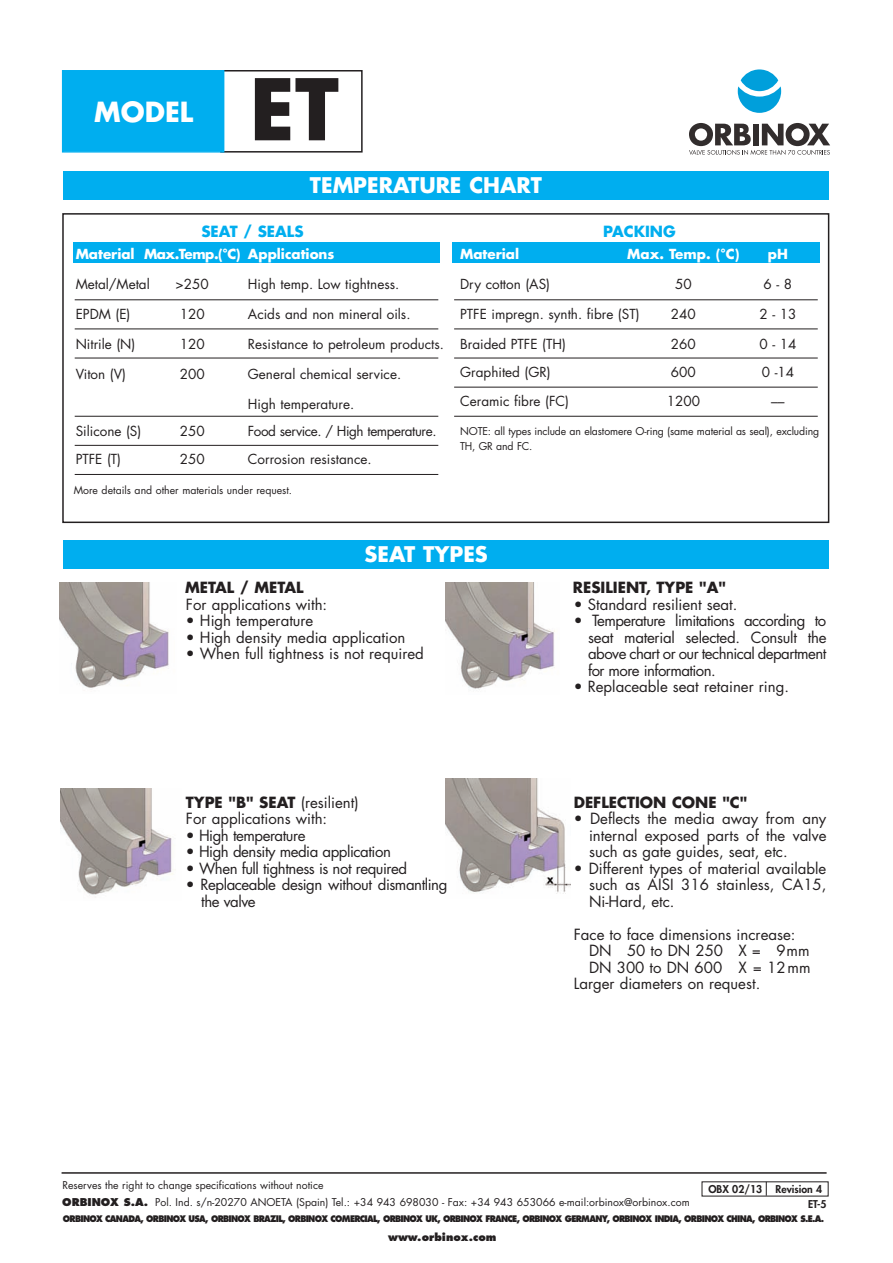
<style>
.page{position:relative;width:893px;height:1263px;background:#fff}
.page>*{position:absolute;margin:0;border:0;box-sizing:border-box;transform-origin:0 0}
.t1{font:700 82.5px "Futura";color:#231f20}
.t2{font:700 27px "Futura";color:#fff}
.t3{font:700 21px "Futura";color:#fff}
.t4{font:15px/16.5px "Futura";color:#231f20;text-align:justify}
.t5{font:15px/16.5px "Futura";letter-spacing:-.03em;color:#231f20}
.t6{font:700 15px "Futura";color:#231f20}
.t7{font:700 15px "Futura";color:#00aeef}
.t8{font:13.5px "Futura";color:#231f20}
.t9{font:700 13.5px "Futura";color:#fff}
.t10{font:13.5px "Futura";letter-spacing:-.03em;color:#231f20}
.t11{font:10.5px/14.9px "Futura";color:#231f20}
.t12{font:800 10.5px/15px "Futura";color:#231f20}
.t13{font:800 10.5px "Futura";color:#231f20}
.t14{font:800 8.85px "Futura";letter-spacing:-.085em;color:#231f20;scale:.92 1}
.s1{font-weight:700}
.s2{font-weight:800}
</style>
<div class="page">
<img style="left:446px;top:779px;width:125px;height:115px">
<div style="left:64px;top:171px;width:765px;height:29px;background:#00aeef"></div>
<div style="left:64px;top:540px;width:765px;height:28px;background:#00aeef"></div>
<div style="left:62px;top:213px;width:767px;height:310px;border:2px solid #231f20"></div>
<div style="left:73px;top:242px;width:366px;height:21px;background:#00aeef"></div>
<div style="left:452px;top:242px;width:368px;height:21px;background:#00aeef"></div>
<hr style="left:454px;top:387px;width:364px;height:1px;background:#231f20">
<hr style="left:454px;top:416px;width:364px;height:1px;background:#231f20">
<hr style="left:454px;top:358px;width:364px;height:1px;background:#231f20">
<hr style="left:454px;top:329px;width:364px;height:1px;background:#231f20">
<hr style="left:454px;top:299px;width:364px;height:1px;background:#231f20">
<hr style="left:75px;top:474px;width:363px;height:1px;background:#231f20">
<hr style="left:75px;top:445px;width:363px;height:1px;background:#231f20">
<hr style="left:75px;top:416px;width:363px;height:1px;background:#231f20">
<hr style="left:75px;top:358px;width:363px;height:1px;background:#231f20">
<hr style="left:75px;top:329px;width:363px;height:1px;background:#231f20">
<hr style="left:75px;top:299px;width:363px;height:1px;background:#231f20">
<img style="left:60px;top:582px;width:109px;height:106px">
<img style="left:446px;top:583px;width:109px;height:107px">
<img style="left:60px;top:788px;width:116px;height:107px">
<div style="left:220px;top:70px;width:143px;height:83px;border:2px solid #231f20"></div>
<div style="left:63px;top:72px;width:160px;height:79px;background:#00aeef"></div>
<div style="left:62px;top:70px;width:162px;height:83px;border:2px solid #00aeef"></div>
<div style="left:741px;top:69px;width:37px;height:22px;background:#009fdb;border-radius:50%"></div>
<svg style="left:738px;top:86px;width:43px;height:27px"></svg>
<svg style="left:689px;top:123px;width:141px;height:32px"></svg>
<hr style="left:62px;top:1172px;width:765px;height:2px;background:#231f20">
<svg style="left:766px;top:1182px;width:1px;height:14px"></svg>
<h2 class="t2" style="left:94px;top:100px;width:101px">MODEL</h2>
<h1 class="t1" style="left:250px;top:72px;width:91px">ET</h1>
<h3 class="t3" style="left:310px;top:176px;width:234px">TEMPERATURE CHART</h3>
<p class="t7" style="left:201px;top:224px;width:104px">SEAT / SEALS</p>
<p class="t7" style="left:603px;top:224px;width:74px">PACKING</p>
<p class="t9" style="left:76px;top:248px;width:260px">Material Max.Temp.(°C) Applications</p>
<p class="t8" style="left:76px;top:278px;width:76px">Metal/Metal</p>
<p class="t8" style="left:176px;top:278px;width:35px">&gt;250</p>
<p class="t8" style="left:248px;top:278px;width:153px">High temp. Low tightness.</p>
<p class="t8" style="left:76px;top:308px;width:56px">EPDM (E)</p>
<p class="t8" style="left:180px;top:308px;width:26px">120</p>
<p class="t8" style="left:248px;top:308px;width:164px">Acids and non mineral oils.</p>
<p class="t8" style="left:76px;top:338px;width:61px">Nitrile (N)</p>
<p class="t8" style="left:180px;top:338px;width:26px">120</p>
<p class="t8" style="left:248px;top:338px;width:198px">Resistance to petroleum products.</p>
<p class="t8" style="left:76px;top:368px;width:52px">Viton (V)</p>
<p class="t8" style="left:180px;top:368px;width:26px">200</p>
<p class="t8" style="left:248px;top:368px;width:155px">General chemical service.</p>
<p class="t8" style="left:248px;top:398px;width:108px">High temperature.</p>
<p class="t8" style="left:76px;top:425px;width:67px">Silicone (S)</p>
<p class="t8" style="left:180px;top:425px;width:26px">250</p>
<p class="t10" style="left:248px;top:425px;width:190px">Food service. / High temperature.</p>
<p class="t8" style="left:76px;top:453px;width:47px">PTFE (T)</p>
<p class="t8" style="left:180px;top:453px;width:26px">250</p>
<p class="t8" style="left:248px;top:453px;width:125px">Corrosion resistance.</p>
<p class="t11" style="left:74px;top:484px;width:220px">More details and other materials under request.</p>
<p class="t9" style="left:460px;top:248px;width:61px">Material</p>
<p class="t9" style="left:627px;top:248px;width:114px">Max. Temp. (°C)</p>
<p class="t9" style="left:768px;top:248px;width:22px">pH</p>
<p class="t8" style="left:460px;top:278px;width:92px">Dry cotton (AS)</p>
<p class="t8" style="left:675px;top:278px;width:18px">50</p>
<p class="t8" style="left:764px;top:278px;width:30px">6 - 8</p>
<p class="t8" style="left:460px;top:308px;width:181px">PTFE impregn. synth. fibre (ST)</p>
<p class="t8" style="left:671px;top:308px;width:26px">240</p>
<p class="t8" style="left:759px;top:308px;width:38px">2 - 13</p>
<p class="t8" style="left:460px;top:338px;width:107px">Braided PTFE (TH)</p>
<p class="t8" style="left:671px;top:338px;width:26px">260</p>
<p class="t8" style="left:759px;top:338px;width:38px">0 - 14</p>
<p class="t8" style="left:460px;top:366px;width:92px">Graphited (GR)</p>
<p class="t8" style="left:671px;top:366px;width:26px">600</p>
<p class="t8" style="left:762px;top:366px;width:34px">0 -14</p>
<p class="t8" style="left:460px;top:395px;width:110px">Ceramic fibre (FC)</p>
<p class="t8" style="left:667px;top:395px;width:35px">1200</p>
<p class="t8" style="left:771px;top:395px;width:15px">––</p>
<p class="t11" style="left:460px;top:425px;width:361px">NOTE: all types include an elastomere O-ring (same material as seal), excluding<br>TH, GR and FC.</p>
<h3 class="t3" style="left:365px;top:544px;width:125px">SEAT TYPES</h3>
<p class="t6" style="left:185px;top:581px;width:120px">METAL / METAL</p>
<p class="t4" style="left:186px;top:597px;width:143px">For applications with:</p>
<p class="t4" style="left:186px;top:614px;width:129px">• High temperature</p>
<p class="t4" style="left:186px;top:630px;width:221px">• High density media application</p>
<p class="t4" style="left:186px;top:647px;width:239px">• When full tightness is not required</p>
<p class="t4" style="left:186px;top:795px;width:174px"><span class="s1">TYPE "B" SEAT</span> (resilient)<br>For applications with:</p>
<p class="t5" style="left:186px;top:828px;width:121px">• High temperature</p>
<p class="t5" style="left:186px;top:845px;width:206px">• High density media application</p>
<p class="t5" style="left:186px;top:861px;width:223px">• When full tightness is not required</p>
<p class="t5" style="left:201px;top:878px;width:248px;text-indent:-15px">• Replaceable design without dismantling the valve</p>
<p class="t6" style="left:573px;top:581px;width:154px">RESILIENT, TYPE "A"</p>
<p class="t4" style="left:574px;top:597px;width:165px">• Standard resilient seat.</p>
<p class="t4" style="left:588px;top:614px;width:240px;text-indent:-14px">• Temperature limitations according to seat material selected. Consult the above chart or our technical department for more information.</p>
<p class="t4" style="left:574px;top:680px;width:217px">• Replaceable seat retainer ring.</p>
<p class="t6" style="left:574px;top:795px;width:175px">DEFLECTION CONE "C"</p>
<p class="t4" style="left:589px;top:812px;width:239px;text-indent:-15px">• Deflects the media away from any internal exposed parts of the valve such as gate guides, seat, etc.</p>
<p class="t4" style="left:589px;top:861px;width:239px;text-indent:-15px">• Different types of material available such as AISI 316 stainless, CA15, Ni-Hard, etc.</p>
<p class="t4" style="left:574px;top:927px;width:223px">Face to face dimensions increase:</p>
<p class="t4" style="left:589px;top:944px;width:222px">DN 50 to DN 250 X = 9mm</p>
<p class="t4" style="left:589px;top:960px;width:223px">DN 300 to DN 600 X = 12mm</p>
<p class="t4" style="left:574px;top:977px;width:188px">Larger diameters on request.</p>
<p class="t11" style="left:62px;top:1178px;width:629px;line-height:16.5px">Reserves the right to change specifications without notice<br><span class="s2">ORBINOX S.A.</span> Pol. Ind. s/n-20270 ANOETA (Spain) Tel.: +34 943 698030 - Fax: +34 943 653066 e-mail:orbinox@orbinox.com</p>
<p class="t12" style="left:708px;top:1182px;width:55px">OBX 02/13</p>
<p class="t12" style="left:808px;top:1182px;width:20px;text-indent:-33px">Revision 4<br>ET-5</p>
<p class="t14" style="left:63px;top:1214px;width:829px">ORBINOX CANADA, ORBINOX USA, ORBINOX BRAZIL, ORBINOX COMERCIAL, ORBINOX UK, ORBINOX FRANCE, ORBINOX GERMANY, ORBINOX INDIA, ORBINOX CHINA, ORBINOX S.E.A.</p>
<p class="t13" style="left:388px;top:1233px;width:110px">www.orbinox.com</p>
</div>
